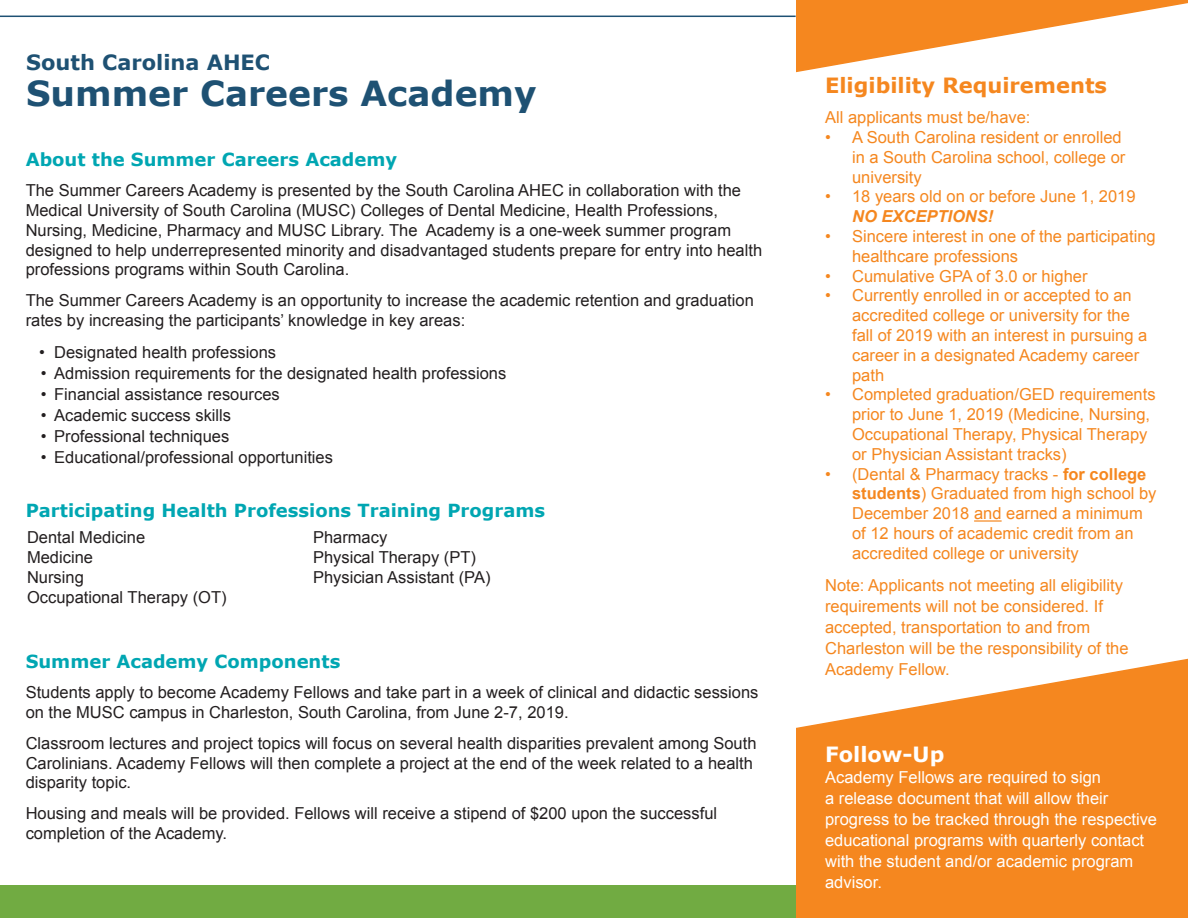
<style>
.page{position:relative;width:1188px;height:918px;background:#fff}
.page>*{position:absolute;margin:0;border:0;box-sizing:border-box;transform-origin:0 0}
.t1{font:700 34.5px "Verdana";color:#1e5173}
.t2{font:700 21px "Verdana";color:#f5871f}
.t3{font:700 21px "Verdana";color:#1e5173}
.t4{font:700 21px "Verdana";color:#fff}
.t5{font:700 18px "Verdana";color:#00a6b2}
.t6{font:16.5px/19.8px "Arial";color:#231f20}
.t7{font:16.5px/19.8px "Arial";color:#f5871f}
.t8{font:16.5px/21px "Arial";color:#fff}
.s1{font-weight:700;font-style:italic}
.s2{font-weight:700}
</style>
<div class="page">
<svg style="left:796px;top:0;width:392px;height:73px"></svg>
<svg style="left:796px;top:658px;width:392px;height:260px;background:#f6973d"></svg>
<div style="left:0;top:886px;width:796px;height:32px;background:#71ab42"></div>
<hr style="left:0;top:16px;width:796px;height:1px;background:#1e5173">
<hr style="left:974px;top:520px;width:28px;height:2px;background:#f5871f">
<p class="t3" style="left:26px;top:47px;width:246px">South Carolina AHEC</p>
<p class="t1" style="left:26px;top:69px;width:512px">Summer Careers Academy</p>
<p class="t5" style="left:26px;top:146px;width:373px">About the Summer Careers Academy</p>
<p class="t6" style="left:26px;top:181px;width:738px">The Summer Careers Academy is presented by the South Carolina AHEC in collaboration with the Medical University of South Carolina (MUSC) Colleges of Dental Medicine, Health Professions, Nursing, Medicine, Pharmacy and MUSC Library. The Academy is a one-week summer program designed to help underrepresented minority and disadvantaged students prepare for entry into health professions programs within South Carolina.</p>
<p class="t6" style="left:26px;top:291px;width:730px">The Summer Careers Academy is an opportunity to increase the academic retention and graduation rates by increasing the participants’ knowledge in key areas:</p>
<p class="t6" style="left:39px;top:342px;width:238px">• Designated health professions</p>
<p class="t6" style="left:41px;top:363px;width:467px">• Admission requirements for the designated health professions</p>
<p class="t6" style="left:41px;top:384px;width:241px">• Financial assistance resources</p>
<p class="t6" style="left:41px;top:405px;width:192px">• Academic success skills</p>
<p class="t6" style="left:41px;top:426px;width:190px">• Professional techniques</p>
<p class="t6" style="left:41px;top:447px;width:294px">• Educational/professional opportunities</p>
<p class="t5" style="left:26px;top:497px;width:521px">Participating Health Professions Training Programs</p>
<p class="t6" style="left:27px;top:528px;width:120px">Dental Medicine</p>
<p class="t6" style="left:27px;top:548px;width:68px">Medicine</p>
<p class="t6" style="left:27px;top:567px;width:58px">Nursing</p>
<p class="t6" style="left:27px;top:587px;width:201px">Occupational Therapy (OT)</p>
<p class="t6" style="left:313px;top:528px;width:76px">Pharmacy</p>
<p class="t6" style="left:313px;top:548px;width:164px">Physical Therapy (PT)</p>
<p class="t6" style="left:313px;top:567px;width:179px">Physician Assistant (PA)</p>
<p class="t5" style="left:26px;top:649px;width:316px">Summer Academy Components</p>
<p class="t6" style="left:26px;top:683px;width:734px">Students apply to become Academy Fellows and take part in a week of clinical and didactic sessions on the MUSC campus in Charleston, South Carolina, from June 2-7, 2019.</p>
<p class="t6" style="left:26px;top:733px;width:732px">Classroom lectures and project topics will focus on several health disparities prevalent among South<br>Carolinians. Academy Fellows will then complete a project at the end of the week related to a health disparity topic.</p>
<p class="t6" style="left:26px;top:804px;width:693px">Housing and meals will be provided. Fellows will receive a stipend of $200 upon the successful completion of the Academy.</p>
<p class="t2" style="left:825px;top:70px;width:283px">Eligibility Requirements</p>
<p class="t7" style="left:825px;top:108px;width:207px">All applicants must be/have:</p>
<p class="t7" style="left:852px;top:128px;width:275px;text-indent:-27px">• A South Carolina resident or enrolled in a South Carolina school, college or university</p>
<p class="t7" style="left:852px;top:187px;width:285px;text-indent:-27px">• 18 years old on or before June 1, 2019<br><span class="s1">NO EXCEPTIONS!</span></p>
<p class="t7" style="left:852px;top:227px;width:305px;text-indent:-27px">• Sincere interest in one of the participating healthcare professions</p>
<p class="t7" style="left:825px;top:266px;width:264px">• Cumulative GPA of 3.0 or higher</p>
<p class="t7" style="left:852px;top:286px;width:297px;text-indent:-27px">• Currently enrolled in or accepted to an accredited college or university for the fall of 2019 with an interest in pursuing a career in a designated Academy career path</p>
<p class="t7" style="left:852px;top:385px;width:305px;text-indent:-27px">• Completed graduation/GED requirements prior to June 1, 2019 (Medicine, Nursing, Occupational Therapy, Physical Therapy or Physician Assistant tracks)</p>
<p class="t7" style="left:852px;top:464px;width:306px;text-indent:-27px">• (Dental &amp; Pharmacy tracks - <span class="s2">for college students</span>) Graduated from high school by December 2018 and earned a minimum of 12 hours of academic credit from an accredited college or university</p>
<p class="t7" style="left:825px;top:575px;width:305px;line-height:21px">Note: Applicants not meeting all eligibility requirements will not be considered. If accepted, transportation to and from Charleston will be the responsibility of the Academy Fellow.</p>
<p class="t4" style="left:825px;top:740px;width:121px">Follow-Up</p>
<p class="t8" style="left:825px;top:767px;width:333px">Academy Fellows are required to sign<br>a release document that will allow their progress to be tracked through the respective educational programs with quarterly contact with the student and/or academic program advisor.</p>
</div>
